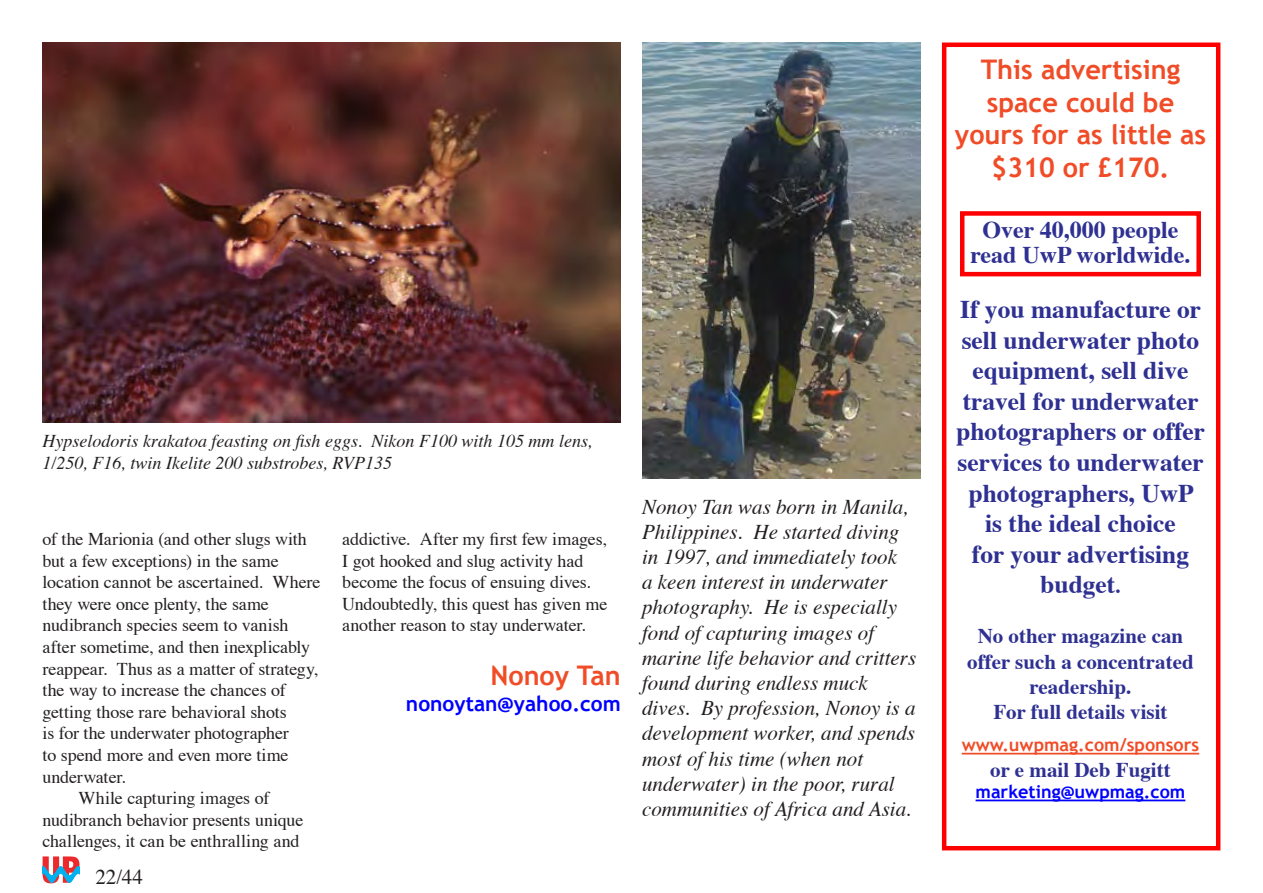
<style>
.page{position:relative;width:1263px;height:893px;background:#fff}
.page>*{position:absolute;margin:0;border:0;box-sizing:border-box;transform-origin:0 0}
.t1{font:700 27px/32.4px "Trebuchet MS";color:#f04c27;text-align:center}
.t2{font:700 25.5px/30.6px "Times";color:#2e3092;text-align:center}
.t3{font:700 24px/24.8px "Times";color:#2e3092;text-align:center}
.t4{font:italic 21px/25.2px "Times";color:#231f20}
.t5{font:700 21px/25.2px "Times";color:#2e3092;text-align:center}
.t6{font:700 21px "Trebuchet MS";color:#00f}
.t7{font:21px "Times";color:#231f20}
.t8{font:18px/21.6px "Times";letter-spacing:-.01em;color:#231f20}
.t9{font:italic 18px/21.6px "Times";color:#231f20}
.t10{font:700 18px "Trebuchet MS";color:#f04c27}
.t11{font:700 18px "Trebuchet MS";color:#00f}
.s1{font-style:inherit}
.s2{font-size:21px}
</style>
<div class="page">
<svg style="left:43px;top:856px;width:37px;height:27px"></svg>
<img style="left:642px;top:43px;width:279px;height:435px">
<img style="left:43px;top:43px;width:578px;height:380px">
<hr style="left:962px;top:753px;width:237px;height:1px;background:#f04c27">
<hr style="left:975px;top:800px;width:210px;height:1px;background:#00f">
<div style="left:942px;top:43px;width:278px;height:807px;border:4px solid #f00"></div>
<div style="left:960px;top:211px;width:241px;height:65px;border:4px solid #f00"></div>
<p class="t9" style="left:43px;top:432px;width:551px">Hypselodoris krakatoa feasting on fish eggs. Nikon F100 with 105 mm lens,<br>1/250, F16, twin Ikelite 200 substrobes, RVP135</p>
<p class="t8" style="left:43px;top:529px;width:266px">of the Marionia (and other slugs with</p>
<p class="t8" style="left:43px;top:551px;width:238px">but a few exceptions) in the same</p>
<p class="t8" style="left:43px;top:572px;width:279px">location cannot be ascertained. Where</p>
<p class="t8" style="left:43px;top:594px;width:228px">they were once plenty, the same</p>
<p class="t8" style="left:43px;top:616px;width:247px">nudibranch species seem to vanish</p>
<p class="t8" style="left:43px;top:637px;width:269px">after sometime, and then inexplicably</p>
<p class="t8" style="left:43px;top:659px;width:277px">reappear. Thus as a matter of strategy,</p>
<p class="t8" style="left:43px;top:680px;width:245px">the way to increase the chances of</p>
<p class="t8" style="left:43px;top:702px;width:246px">getting those rare behavioral shots</p>
<p class="t8" style="left:43px;top:724px;width:248px">is for the underwater photographer</p>
<p class="t8" style="left:43px;top:745px;width:248px">to spend more and even more time</p>
<p class="t8" style="left:43px;top:767px;width:85px">underwater.</p>
<p class="t8" style="left:79px;top:788px;width:192px">While capturing images of</p>
<p class="t8" style="left:43px;top:810px;width:262px">nudibranch behavior presents unique</p>
<p class="t8" style="left:43px;top:832px;width:258px">challenges, it can be enthralling and</p>
<p class="t7" style="left:96px;top:864px;width:49px">22/44</p>
<p class="t8" style="left:342px;top:529px;width:267px">addictive. After my first few images, I got hooked and slug activity had become the focus of ensuing dives.<br>Undoubtedly, this quest has given me another reason to stay underwater.</p>
<h1 class="t1" style="left:490px;top:660px;width:132px">Nonoy Tan</h1>
<p class="t6" style="left:406px;top:690px;width:216px">nonoytan@yahoo.com</p>
<p class="t4" style="left:642px;top:495px;width:276px">Nonoy Tan was born in Manila,<br>Philippines. He started diving in 1997, and immediately took<br>a keen interest in underwater photography. He is especially fond of capturing images of marine life behavior and critters found during endless muck dives. By profession, Nonoy is a development worker, and spends most of his time (when not underwater) in the poor, rural communities of Africa and Asia.</p>
<h1 class="t1" style="left:955px;top:54px;width:253px">This advertising space could be yours for as little as $<span class="s1">310</span> or £<span class="s1">170</span>.</h1>
<h3 class="t3" style="left:970px;top:218px;width:222px">Over 40,000 people read UwP worldwide.</h3>
<h2 class="t2" style="left:956px;top:295px;width:250px">If you manufacture or sell underwater photo equipment, sell dive travel for underwater photographers or offer services to underwater photographers, UwP<br>is the ideal choice<br>for your advertising budget<span class="s2">.</span></h2>
<p class="t5" style="left:967px;top:624px;width:228px">No other magazine can offer such a concentrated readership.<br>For full details visit</p>
<p class="t10" style="left:962px;top:734px;width:239px">www.uwpmag.com/sponsors</p>
<p class="t5" style="left:990px;top:758px;width:182px">or e mail Deb Fugitt</p>
<p class="t11" style="left:975px;top:780px;width:211px">marketing@uwpmag.com</p>
</div>
